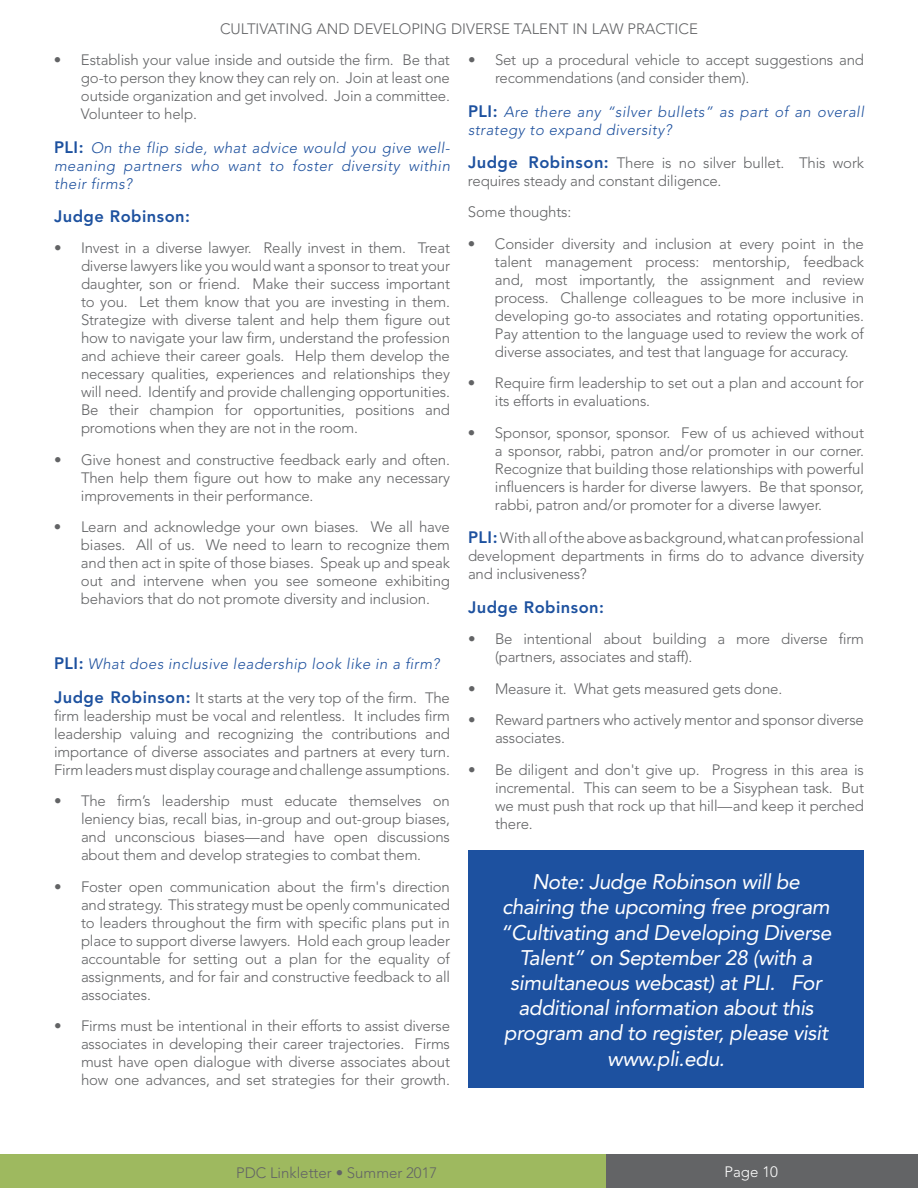
<style>
.page{position:relative;width:918px;height:1188px;background:#fff}
.page>*{position:absolute;margin:0;border:0;box-sizing:border-box;transform-origin:0 0}
.t1{font:italic 21px/25.2px "Avenir LT Std";letter-spacing:-.02em;color:#fff;text-align:center}
.t2{font:800 16.5px "Avenir LT Std";letter-spacing:.03em;color:#1d519f}
.t3{font:300 15px/18px "Avenir LT Std";letter-spacing:-.01em;color:#626365;text-align:justify}
.t4{font:italic 300 15px/18px "Avenir LT Std";letter-spacing:.03em;color:#1e519e;text-align:justify}
.t5{font:300 15px "Avenir LT Std";color:#636466}
.t6{font:300 15px "Avenir LT Std";color:#fff}
.s1{font-weight:800;font-style:normal;font-size:16.5px;color:#1d519f}
.s2{font-weight:800;font-size:16.5px;color:#1d519f}
</style>
<div class="page">
<div style="left:0;top:1155px;width:918px;height:33px;background:#9eb95f"></div>
<div style="left:606px;top:1155px;width:312px;height:33px;background:#636466"></div>
<div style="left:468px;top:850px;width:396px;height:238px;background:#1d51a0"></div>
<p class="t5" style="left:220px;top:20px;width:479px">CULTIVATING AND DEVELOPING DIVERSE TALENT IN LAW PRACTICE</p>
<p class="t3" style="left:81px;top:51px;width:371px;text-indent:-27px">• Establish your value inside and outside the firm. Be that go-to person they know they can rely on. Join at least one outside organization and get involved. Join a committee.<br>Volunteer to help.</p>
<p class="t4" style="left:54px;top:139px;width:398px"><span class="s1">PLI:</span> On the flip side, what advice would you give well&shy;meaning partners who want to foster diversity within their firms?</p>
<p class="t2" style="left:54px;top:206px;width:138px">Judge Robinson:</p>
<p class="t3" style="left:81px;top:239px;width:371px;text-indent:-27px">• Invest in a diverse lawyer. Really invest in them. Treat diverse lawyers like you would want a sponsor to treat your daughter, son or friend. Make their success important to you. Let them know that you are investing in them.<br>Strategize with diverse talent and help them figure out how to navigate your law firm, understand the profession and achieve their career goals. Help them develop the necessary qualities, experiences and relationships they will need. Identify and provide challenging opportunities.<br>Be their champion for opportunities, positions and promotions when they are not in the room.</p>
<p class="t3" style="left:81px;top:451px;width:371px;text-indent:-27px">• Give honest and constructive feedback early and often.<br>Then help them figure out how to make any necessary improvements in their performance.</p>
<p class="t3" style="left:81px;top:518px;width:371px;text-indent:-27px">• Learn and acknowledge your own biases. We all have biases. All of us. We need to learn to recognize them and then act in spite of those biases. Speak up and speak out and intervene when you see someone exhibiting behaviors that do not promote diversity and inclusion.</p>
<p class="t4" style="left:54px;top:655px;width:387px"><span class="s1">PLI:</span> What does inclusive leadership look like in a firm?</p>
<p class="t3" style="left:54px;top:688px;width:398px"><span class="s2">Judge Robinson:</span> It starts at the very top of the firm. The firm leadership must be vocal and relentless. It includes firm leadership valuing and recognizing the contributions and importance of diverse associates and partners at every turn.<br>Firm leaders must display courage and challenge assumptions.</p>
<p class="t3" style="left:81px;top:792px;width:371px;text-indent:-27px">• The firm’s leadership must educate themselves on leniency bias, recall bias, in-group and out-group biases, and unconscious biases—and have open discussions about them and develop strategies to combat them.</p>
<p class="t3" style="left:81px;top:877px;width:371px;text-indent:-27px">• Foster open communication about the firm's direction and strategy. This strategy must be openly communicated to leaders throughout the firm with specific plans put in place to support diverse lawyers. Hold each group leader accountable for setting out a plan for the equality of assignments, and for fair and constructive feedback to all associates.</p>
<p class="t3" style="left:81px;top:1017px;width:371px;text-indent:-27px">• Firms must be intentional in their efforts to assist diverse associates in developing their career trajectories. Firms must have open dialogue with diverse associates about how one advances, and set strategies for their growth.</p>
<p class="t3" style="left:495px;top:51px;width:370px;text-indent:-27px">• Set up a procedural vehicle to accept suggestions and recommendations (and consider them).</p>
<p class="t4" style="left:468px;top:103px;width:397px"><span class="s1">PLI:</span> Are there any “silver bullets” as part of an overall strategy to expand diversity?</p>
<p class="t3" style="left:468px;top:154px;width:398px"><span class="s2">Judge Robinson:</span> There is no silver bullet. This work requires steady and constant diligence.</p>
<p class="t3" style="left:468px;top:203px;width:105px">Some thoughts:</p>
<p class="t3" style="left:495px;top:235px;width:371px;text-indent:-27px">• Consider diversity and inclusion at every point in the talent management process: mentorship, feedback and, most importantly, the assignment and review process. Challenge colleagues to be more inclusive in developing go-to associates and rotating opportunities.<br>Pay attention to the language used to review the work of diverse associates, and test that language for accuracy.</p>
<p class="t3" style="left:495px;top:374px;width:370px;text-indent:-27px">• Require firm leadership to set out a plan and account for its efforts in evaluations.</p>
<p class="t3" style="left:495px;top:424px;width:371px;text-indent:-27px">• Sponsor, sponsor, sponsor. Few of us achieved without a sponsor, rabbi, patron and/or promoter in our corner.<br>Recognize that building those relationships with powerful influencers is harder for diverse lawyers. Be that sponsor, rabbi, patron and/or promoter for a diverse lawyer.</p>
<p class="t3" style="left:468px;top:529px;width:398px"><span class="s2">PLI:</span> With all of the above as background, what can professional development departments in firms do to advance diversity and inclusiveness?</p>
<p class="t2" style="left:468px;top:597px;width:138px">Judge Robinson:</p>
<p class="t3" style="left:495px;top:630px;width:370px;text-indent:-27px">• Be intentional about building a more diverse firm (partners, associates and staff).</p>
<p class="t3" style="left:468px;top:679px;width:316px">• Measure it. What gets measured gets done.</p>
<p class="t3" style="left:495px;top:711px;width:370px;text-indent:-27px">• Reward partners who actively mentor and sponsor diverse associates.</p>
<p class="t3" style="left:495px;top:760px;width:371px;text-indent:-27px">• Be diligent and don't give up. Progress in this area is incremental. This can seem to be a Sisyphean task. But we must push that rock up that hill—and keep it perched there.</p>
<p class="t1" style="left:501px;top:870px;width:332px">Note: Judge Robinson will be chairing the upcoming free program “Cultivating and Developing Diverse<br>Talent” on September 28 (with a simultaneous webcast) at PLI. For additional information about this program and to register, please visit www.pli.edu.</p>
<p class="t5" style="left:236px;top:1164px;width:203px">PDC Linkletter • Summer 2017</p>
<p class="t6" style="left:725px;top:1163px;width:55px">Page 10</p>
</div>
